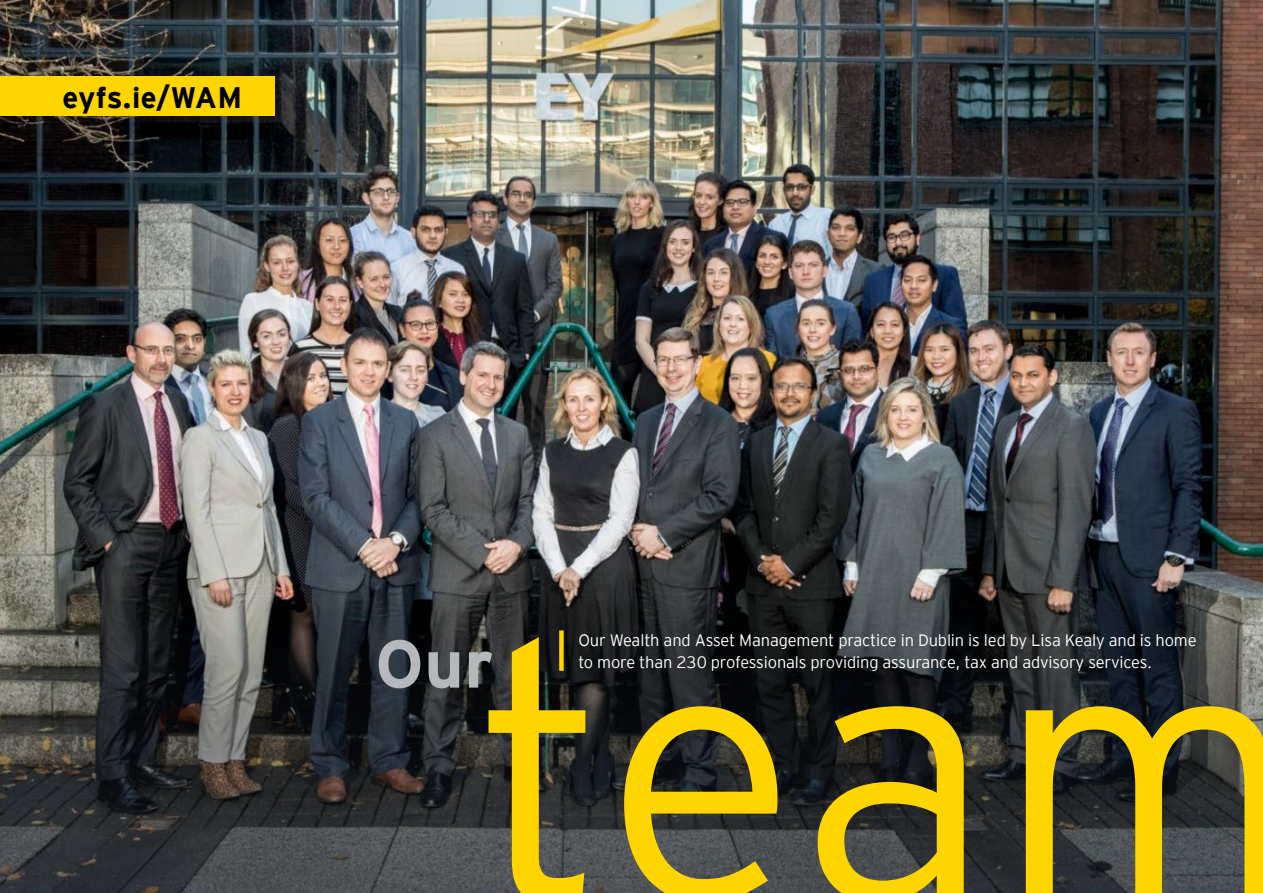
<style>
.page{position:relative;width:1263px;height:893px;background:#fff}
.page>*{position:absolute;margin:0;border:0;box-sizing:border-box;transform-origin:0 0}
.t1{font:300 358.5px "EY Interstate";color:#ffd500}
.t2{font:700 67.35px "EY Interstate";color:#b5b9bc}
.t3{font:700 29.7px "EY Interstate";color:#000}
.t4{font:300 16.5px/22.5px "EY Interstate";letter-spacing:-.01em;color:#fff}
</style>
<div class="page">
<img style="left:0;top:0;width:1263px;height:579px">
<svg style="left:0;top:579px;width:1263px;height:314px;background:#313335"></svg>
<div style="left:0;top:77px;width:275px;height:39px;background:#ffd500"></div>
<div style="left:559px;top:630px;width:5px;height:41px;background:#ffd500"></div>
<h3 class="t3" style="left:63px;top:76px;width:181px">eyfs.ie/WAM</h3>
<h2 class="t2" style="left:375px;top:615px;width:119px">Our</h2>
<p class="t4" style="left:578px;top:628px;width:620px">Our Wealth and Asset Management practice in Dublin is led by Lisa Kealy and is home to more than 230 professionals providing assurance, tax and advisory services.</p>
<h1 class="t1" style="left:474px;top:517px;width:827px">team</h1>
</div>
